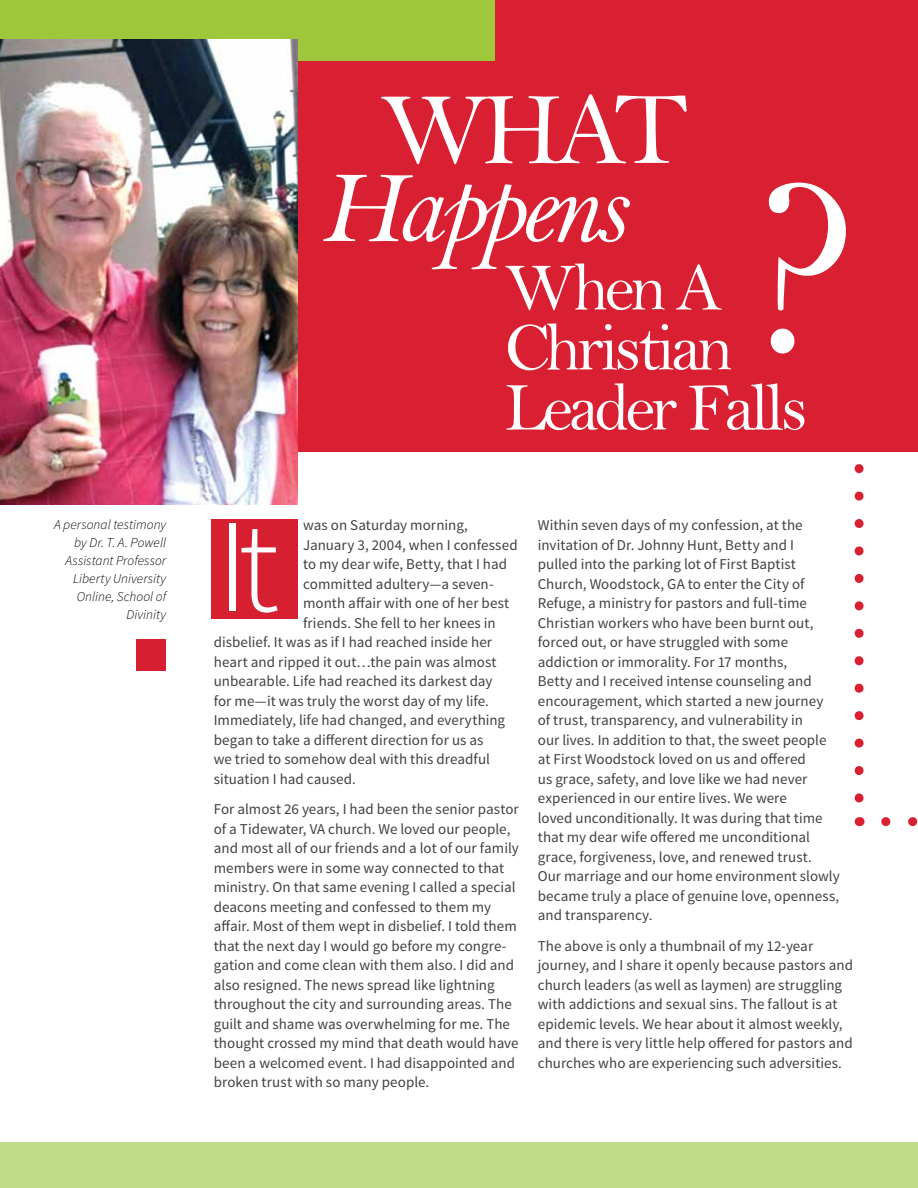
<style>
.page{position:relative;width:918px;height:1188px;background:#fff}
.page>*{position:absolute;margin:0;border:0;box-sizing:border-box;transform-origin:0 0}
.t1{font:258px "Bell";color:#fff;scale:.95 1}
.t2{font:300 132.6px "Source Sans Pro";color:#fff}
.t3{font:105px "Bell MT Italic";letter-spacing:-.06em;color:#fff}
.t4{font:105px "Bell";color:#fff}
.t5{font:69px/60px "Bell";letter-spacing:-.06em;color:#fff}
.t6{font:15px/19.5px "Source Sans Pro";letter-spacing:.005em;color:#414042}
.t7{font:italic 300 13.5px/18px "Source Sans Pro";letter-spacing:.005em;color:#000;text-align:right}
</style>
<div class="page">
<div style="left:137px;top:640px;width:29px;height:31px;background:#d71f32"></div>
<div style="left:211px;top:519px;width:87px;height:100px;background:#d71f32"></div>
<div style="left:0;top:0;width:918px;height:451px;background:#d91f32"></div>
<div style="left:0;top:0;width:494px;height:60px;background:#9fc73b"></div>
<img style="left:0;top:39px;width:298px;height:466px">
<div style="left:0;top:1142px;width:918px;height:46px;background:#c0dc86"></div>
<svg style="left:855px;top:451px;width:9px;height:352px"></svg>
<svg style="left:886px;top:817px;width:32px;height:9px"></svg>
<h3 class="t4" style="left:380px;top:67px;width:310px">WHAT</h3>
<h3 class="t3" style="left:320px;top:145px;width:307px">Happens</h3>
<h1 class="t1" style="left:756px;top:116px;width:112px">?</h1>
<h3 class="t5" style="left:505px;top:257px;width:305px">When A<br>Christian<br>Leader Falls</h3>
<p class="t6" style="left:303px;top:516px;width:166px">was on Saturday morning,</p>
<p class="t6" style="left:303px;top:535px;width:216px">January 3, 2004, when I confessed</p>
<p class="t6" style="left:303px;top:555px;width:206px">to my dear wife, Betty, that I had</p>
<p class="t6" style="left:303px;top:574px;width:192px">committed adultery—a seven-</p>
<p class="t6" style="left:303px;top:594px;width:208px">month affair with one of her best</p>
<p class="t6" style="left:303px;top:613px;width:194px">friends. She fell to her knees in</p>
<p class="t6" style="left:214px;top:633px;width:280px">disbelief. It was as if I had reached inside her</p>
<p class="t6" style="left:214px;top:652px;width:284px">heart and ripped it out…the pain was almost</p>
<p class="t6" style="left:214px;top:672px;width:280px">unbearable. Life had reached its darkest day</p>
<p class="t6" style="left:214px;top:691px;width:277px">for me—it was truly the worst day of my life.</p>
<p class="t6" style="left:214px;top:711px;width:293px">Immediately, life had changed, and everything</p>
<p class="t6" style="left:214px;top:730px;width:271px">began to take a different direction for us as</p>
<p class="t6" style="left:214px;top:750px;width:278px">we tried to somehow deal with this dreadful</p>
<p class="t6" style="left:214px;top:769px;width:144px">situation I had caused.</p>
<p class="t6" style="left:214px;top:800px;width:307px">For almost 26 years, I had been the senior pastor of a Tidewater, VA church. We loved our people, and most all of our friends and a lot of our family members were in some way connected to that ministry. On that same evening I called a special deacons meeting and confessed to them my affair. Most of them wept in disbelief. I told them that the next day I would go before my congre&shy;gation and come clean with them also. I did and also resigned. The news spread like lightning throughout the city and surrounding areas. The guilt and shame was overwhelming for me. The thought crossed my mind that death would have been a welcomed event. I had disappointed and broken trust with so many people.</p>
<p class="t7" style="left:54px;top:516px;width:114px">A personal testimony by Dr. T. A. Powell<br>Assistant Professor<br>Liberty University<br>Online, School of<br>Divinity</p>
<h2 class="t2" style="left:217px;top:486px;width:64px">It</h2>
<p class="t6" style="left:538px;top:516px;width:303px">Within seven days of my confession, at the invitation of Dr. Johnny Hunt, Betty and I<br>pulled into the parking lot of First Baptist Church, Woodstock, GA to enter the City of Refuge, a ministry for pastors and full-time Christian workers who have been burnt out, forced out, or have struggled with some addiction or immorality. For 17 months,<br>Betty and I received intense counseling and encouragement, which started a new journey<br>of trust, transparency, and vulnerability in<br>our lives. In addition to that, the sweet people at First Woodstock loved on us and offered<br>us grace, safety, and love like we had never experienced in our entire lives. We were<br>loved unconditionally. It was during that time that my dear wife offered me unconditional grace, forgiveness, love, and renewed trust.<br>Our marriage and our home environment slowly became truly a place of genuine love, openness, and transparency.</p>
<p class="t6" style="left:538px;top:936px;width:317px">The above is only a thumbnail of my 12-year journey, and I share it openly because pastors and church leaders (as well as laymen) are struggling with addictions and sexual sins. The fallout is at epidemic levels. We hear about it almost weekly, and there is very little help offered for pastors and churches who are experiencing such adversities.</p>
</div>
